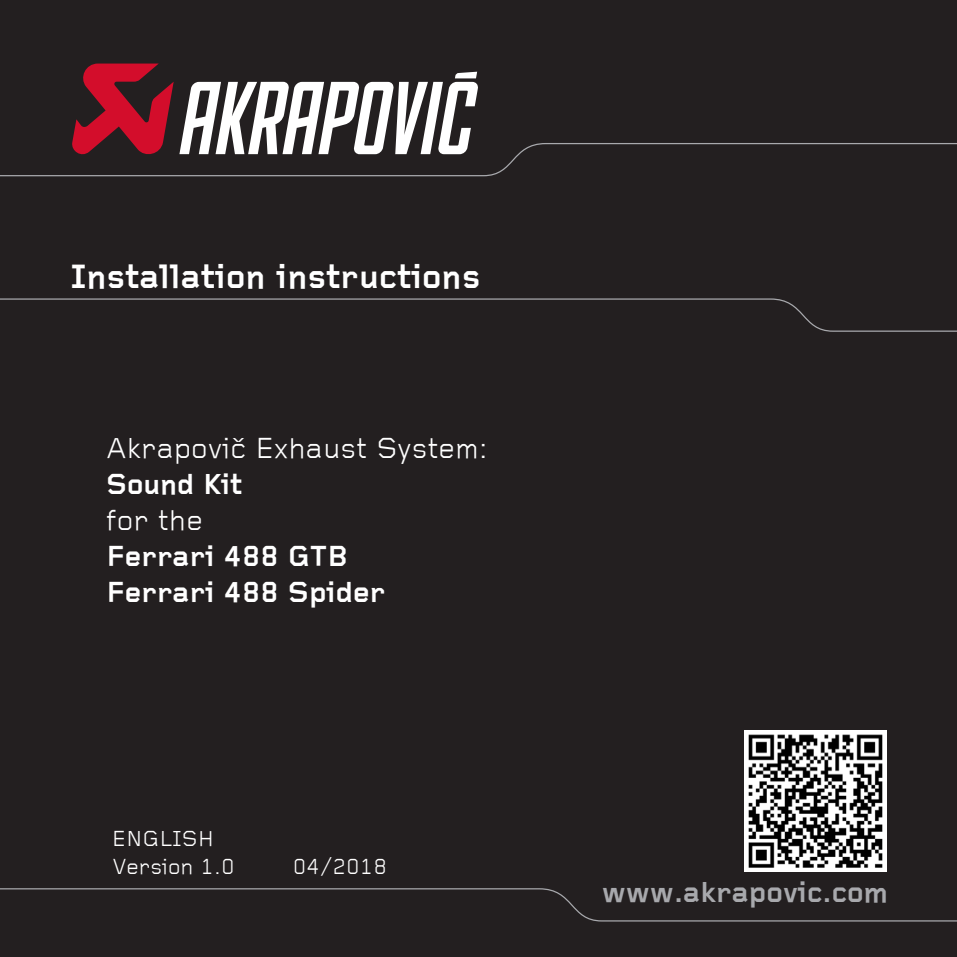
<style>
.page{position:relative;width:957px;height:957px;background:#231f20}
.page>*{position:absolute;margin:0;border:0;box-sizing:border-box;transform-origin:0 0}
.t1{font:700 35px "Foundry Gridnik";color:#fff}
.t2{font:700 30px "Foundry Gridnik";color:#fff}
.t3{font:30px "Foundry Gridnik";color:#fff}
.t4{font:700 30px "Foundry Gridnik";color:#a8a9ad}
.Foundry_10pt_Regular{font:22.5px "Foundry Gridnik";color:#fff}
</style>
<div class="page">
<svg style="left:0;top:888px;width:957px;height:34px"></svg>
<svg style="left:0;top:298px;width:957px;height:34px"></svg>
<svg style="left:0;top:64px;width:957px;height:113px"></svg>
<img style="left:744px;top:730px;width:142px;height:142px">
<p class="t1" style="left:71px;top:257px;width:411px">Installation instructions</p>
<p class="t3" style="left:106px;top:432px;width:383px">Akrapovič Exhaust System:</p>
<p class="t2" style="left:106px;top:467px;width:137px">Sound Kit</p>
<p class="t3" style="left:106px;top:504px;width:98px">for the</p>
<p class="t2" style="left:106px;top:539px;width:243px">Ferrari 488 GTB</p>
<p class="t2" style="left:106px;top:575px;width:280px">Ferrari 488 Spider</p>
<p class="Foundry_10pt_Regular" style="left:112px;top:826px;width:104px">ENGLISH</p>
<p class="Foundry_10pt_Regular" style="left:113px;top:855px;width:123px">Version 1.0</p>
<p class="Foundry_10pt_Regular" style="left:293px;top:855px;width:96px">04/2018</p>
<p class="t4" style="left:601px;top:875px;width:288px">www.akrapovic.com</p>
</div>
